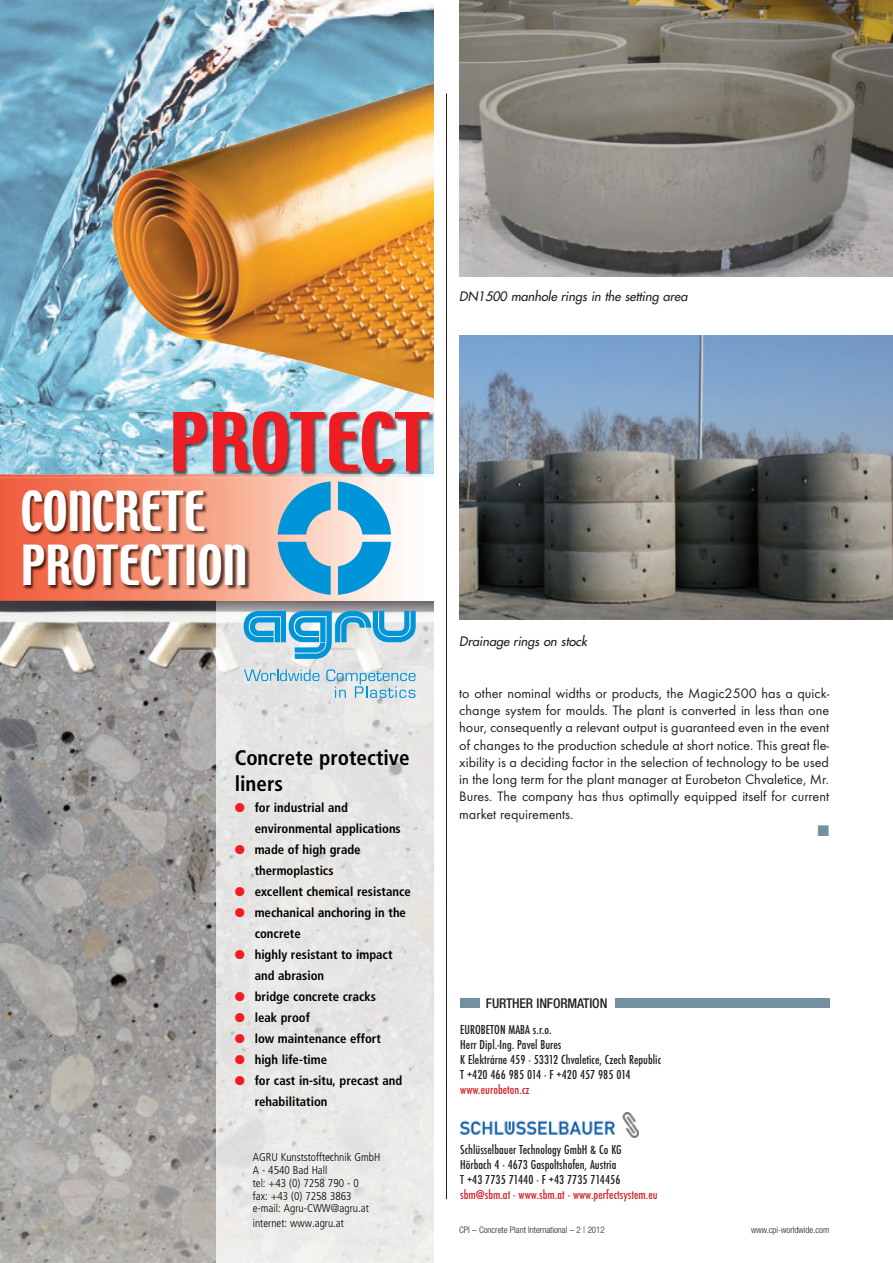
<style>
.page{position:relative;width:893px;height:1263px;background:#fff}
.page>*{position:absolute;margin:0;border:0;box-sizing:border-box;transform-origin:0 0}
.t1{font:72px "Techno Regular+T42+QSMKRC";color:#ee1d23}
.t2{font:49.05px/54px "Techno Regular+T42+QSMKRC";color:#fff;scale:.92 1}
.t3{font:21px/25.2px "Frutiger LT Std Bold Cn+JGALQY";color:#000}
.t4{font:14.25px/17.2px "Futura T";color:#231f20;text-align:justify}
.t5{font:14.25px "European Pi Three";color:#73909f}
.t6{font:500 condensed 13.5px/15px "Futura T";letter-spacing:.005em;color:#231f20}
.t7{font:500 condensed 13.5px "Futura T";letter-spacing:.005em;color:#d1232a}
.t8{font:500 condensed 13.5px "Helvetica Neue";letter-spacing:-.01em;color:#231f20}
.t9{font:12.75px/21px "Frutiger LT Std Bold Cn+JGALQY";color:#000}
.t10{font:italic 12.75px "Futura";color:#231f20}
.t11{font:11.25px/12.8px "Frutiger LT Std Light Cn+NZBKOX";color:#000}
.t12{font:300 condensed 9px "Helvetica Neue";color:#231f20}
.s1{color:#ee1d23}
</style>
<div class="page">
<div style="left:460px;top:998px;width:19px;height:10px;background:#73909f"></div>
<div style="left:615px;top:998px;width:214px;height:10px;background:#73909f"></div>
<img style="left:459px;top:0;width:433px;height:276px">
<img style="left:459px;top:336px;width:433px;height:283px">
<img style="left:460px;top:1112px;width:178px;height:25px">
<hr style="left:446px;top:94px;width:1px;height:1105px;background:#231f20">
<img style="left:892px;top:272px;width:1px;height:289px">
<img style="left:892px;top:574px;width:1px;height:46px">
<img style="left:0;top:0;width:434px;height:601px">
<img style="left:0;top:601px;width:216px;height:662px">
<img style="left:216px;top:593px;width:218px;height:670px">
<img style="left:0;top:474px;width:174px;height:3px">
<svg style="left:244px;top:611px;width:172px;height:48px;background:#83c3e0"></svg>
<svg style="left:244px;top:669px;width:75px;height:12px"></svg>
<svg style="left:326px;top:669px;width:90px;height:29px;background:#b8d5e1"></svg>
<svg style="left:278px;top:481px;width:53px;height:53px;background:#65accd"></svg>
<svg style="left:278px;top:542px;width:53px;height:53px;background:#64accd"></svg>
<svg style="left:338px;top:542px;width:53px;height:53px;background:#65b7dd"></svg>
<svg style="left:338px;top:481px;width:53px;height:53px;background:#66b8dd"></svg>
<img style="left:21px;top:490px;width:228px;height:100px">
<img style="left:255px;top:83px;width:179px;height:287px">
<img style="left:113px;top:138px;width:141px;height:120px">
<img style="left:174px;top:411px;width:260px;height:66px">
<p class="t10" style="left:459px;top:290px;width:232px">DN1500 manhole rings in the setting area</p>
<h1 class="t1" style="left:169px;top:393px;width:262px">PROTECT</h1>
<h2 class="t2" style="left:21px;top:487px;width:248px">CONCRETE<br>PROTECTION</h2>
<h3 class="t3" style="left:235px;top:747px;width:176px">Concrete protective liners</h3>
<p class="t9" style="left:255px;top:797px;width:148px;text-indent:-20px"><span class="s1">●</span> for industrial and environmental applications</p>
<p class="t9" style="left:235px;top:839px;width:127px;text-align:center"><span class="s1">●</span> made of high grade thermoplastics</p>
<p class="t9" style="left:235px;top:881px;width:178px"><span class="s1">●</span> excellent chemical resistance</p>
<p class="t9" style="left:255px;top:902px;width:153px;text-indent:-20px"><span class="s1">●</span> mechanical anchoring in the concrete</p>
<p class="t9" style="left:255px;top:944px;width:139px;text-indent:-20px"><span class="s1">●</span> highly resistant to impact and abrasion</p>
<p class="t9" style="left:235px;top:986px;width:143px"><span class="s1">●</span> bridge concrete cracks</p>
<p class="t9" style="left:235px;top:1007px;width:77px"><span class="s1">●</span> leak proof</p>
<p class="t9" style="left:235px;top:1028px;width:148px"><span class="s1">●</span> low maintenance effort</p>
<p class="t9" style="left:235px;top:1049px;width:94px"><span class="s1">●</span> high life-time</p>
<p class="t9" style="left:255px;top:1070px;width:149px;text-indent:-20px"><span class="s1">●</span> for cast in-situ, precast and rehabilitation</p>
<p class="t11" style="left:253px;top:1151px;width:129px">AGRU Kunststofftechnik GmbH<br>A - 4540 Bad Hall<br>tel: +43 (0) 7258 790 - 0<br>fax: +43 (0) 7258 3863 e-mail: Agru-CWW@agru.at</p>
<p class="t11" style="left:253px;top:1217px;width:93px">internet: www.agru.at</p>
<p class="t10" style="left:459px;top:635px;width:129px">Drainage rings on stock</p>
<p class="t4" style="left:459px;top:686px;width:371px">to other nominal widths or products, the Magic2500 has a quick&shy;change system for moulds. The plant is converted in less than one hour, consequently a relevant output is guaranteed even in the event of changes to the production schedule at short notice. This great fle&shy;xibility is a deciding factor in the selection of technology to be used in the long term for the plant manager at Eurobeton Chvaletice, Mr.<br>Bures. The company has thus optimally equipped itself for current market requirements.</p>
<p class="t5" style="left:817px;top:823px;width:13px">-</p>
<p class="t8" style="left:486px;top:998px;width:123px">FURTHER INFORMATION</p>
<p class="t6" style="left:460px;top:1023px;width:202px">EUROBETON MABA s.r.o.<br>Herr Dipl.-Ing. Pavel Bures<br>K Elektrárne 459 · 53312 Chvaletice, Czech Republic T +420 466 985 014 · F +420 457 985 014</p>
<p class="t7" style="left:460px;top:1084px;width:71px">www.eurobeton.cz</p>
<p class="t6" style="left:460px;top:1143px;width:163px">Schlüsselbauer Technology GmbH &amp; Co KG<br>Hörbach 4 · 4673 Gaspoltshofen, Austria<br>T +43 7735 71440 · F +43 7735 714456</p>
<p class="t7" style="left:460px;top:1189px;width:199px">sbm@sbm.at · www.sbm.at · www.perfectsystem.eu</p>
<p class="t12" style="left:459px;top:1226px;width:147px">CPI – Concrete Plant International – 2 | 2012</p>
<p class="t12" style="left:751px;top:1226px;width:79px">www.cpi-worldwide.com</p>
</div>
